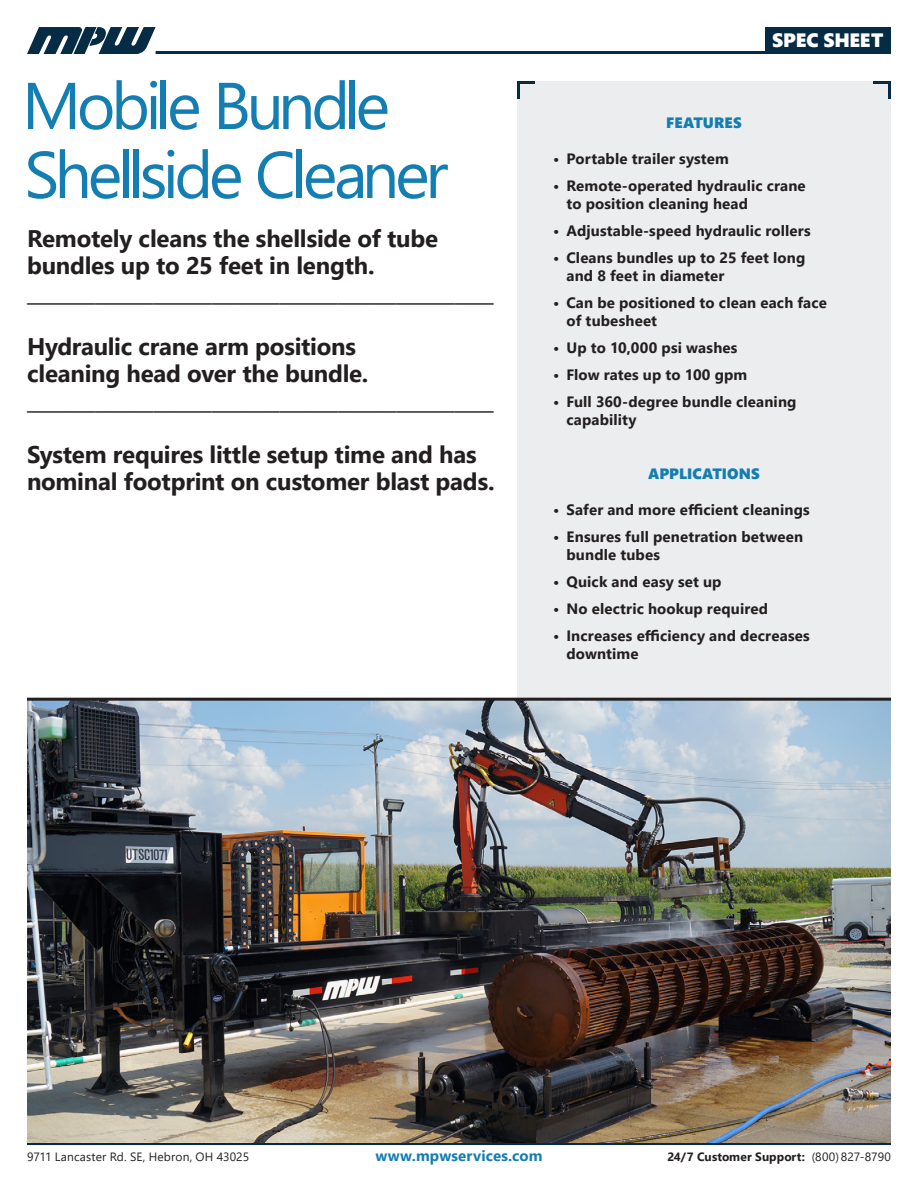
<style>
.page{position:relative;width:918px;height:1188px;background:#fff}
.page>*{position:absolute;margin:0;border:0;box-sizing:border-box;transform-origin:0 0}
.Headline{font:66px/69px "Segoe UI";letter-spacing:-.065em;color:#147eb2}
.Deck{font:700 24px/27px "Segoe UI";letter-spacing:-.01em;color:#231f20}
.Deck-2{font:19.35px "Segoe UI Black";color:#fff}
.List{font:700 15px/18px "Segoe UI";letter-spacing:.01em;color:#231f20}
.Subhead{font:15px "Segoe UI Black";letter-spacing:.01em;color:#147eb2}
.t1{font:700 15px "Segoe UI";letter-spacing:.01em;color:#147eb2}
.t2{font:12px "Segoe UI";letter-spacing:.015em;color:#231f20}
.t3{font:700 12px "Segoe UI";letter-spacing:.015em;color:#231f20}
.s1{font-weight:400}
</style>
<div class="page">
<div style="left:517px;top:81px;width:374px;height:1062px;background:#ecedee"></div>
<hr style="left:27px;top:1142px;width:864px;height:3px;background:#062b44">
<hr style="left:156px;top:51px;width:611px;height:3px;background:#062b44">
<svg style="left:27px;top:27px;width:129px;height:27px"></svg>
<div style="left:766px;top:27px;width:125px;height:27px;background:#062b44"></div>
<svg style="left:873px;top:81px;width:18px;height:18px"></svg>
<svg style="left:517px;top:81px;width:18px;height:18px"></svg>
<img style="left:27px;top:701px;width:864px;height:441px">
<hr style="left:27px;top:698px;width:864px;height:3px;background:#231f20">
<p class="Headline" style="left:22px;top:70px;width:428px">Mobile Bundle<br>Shellside Cleaner</p>
<p class="Deck" style="left:27px;top:225px;width:413px">Remotely cleans the shellside of tube bundles up to 25 feet in length.</p>
<p class="Deck" style="left:27px;top:279px;width:468px">________________________________________________</p>
<p class="Deck" style="left:27px;top:333px;width:343px">Hydraulic crane arm positions cleaning head over the bundle.</p>
<p class="Deck" style="left:27px;top:387px;width:468px">________________________________________________</p>
<p class="Deck" style="left:27px;top:441px;width:469px">System requires little setup time and has nominal footprint on customer blast pads.</p>
<p class="Deck-2" style="left:772px;top:27px;width:113px">SPEC SHEET</p>
<p class="Subhead" style="left:666px;top:112px;width:77px">FEATURES</p>
<p class="List" style="left:553px;top:149px;width:177px">• Portable trailer system</p>
<p class="List" style="left:567px;top:176px;width:241px;text-indent:-14px">• Remote-operated hydraulic crane to position cleaning head</p>
<p class="List" style="left:553px;top:221px;width:259px">• Adjustable-speed hydraulic rollers</p>
<p class="List" style="left:567px;top:248px;width:240px;text-indent:-14px">• Cleans bundles up to 25 feet long and 8 feet in diameter</p>
<p class="List" style="left:567px;top:293px;width:262px;text-indent:-14px">• Can be positioned to clean each face of tubesheet</p>
<p class="List" style="left:553px;top:338px;width:186px">• Up to 10,000 psi washes</p>
<p class="List" style="left:553px;top:365px;width:196px">• Flow rates up to 100 gpm</p>
<p class="List" style="left:567px;top:392px;width:232px;text-indent:-14px">• Full 360-degree bundle cleaning capability</p>
<p class="Subhead" style="left:648px;top:463px;width:113px">APPLICATIONS</p>
<p class="List" style="left:553px;top:500px;width:258px">• Safer and more efficient cleanings</p>
<p class="List" style="left:567px;top:527px;width:238px;text-indent:-14px">• Ensures full penetration between bundle tubes</p>
<p class="List" style="left:553px;top:572px;width:170px">• Quick and easy set up</p>
<p class="List" style="left:553px;top:599px;width:217px">• No electric hookup required</p>
<p class="List" style="left:567px;top:626px;width:245px;text-indent:-14px">• Increases efficiency and decreases downtime</p>
<p class="t2" style="left:27px;top:1147px;width:224px">9711 Lancaster Rd. SE, Hebron, OH 43025</p>
<p class="t1" style="left:375px;top:1144px;width:169px">www.mpwservices.com</p>
<p class="t3" style="left:667px;top:1147px;width:225px">24/7 Customer Support: <span class="s1">(800) 827-8790</span></p>
</div>
